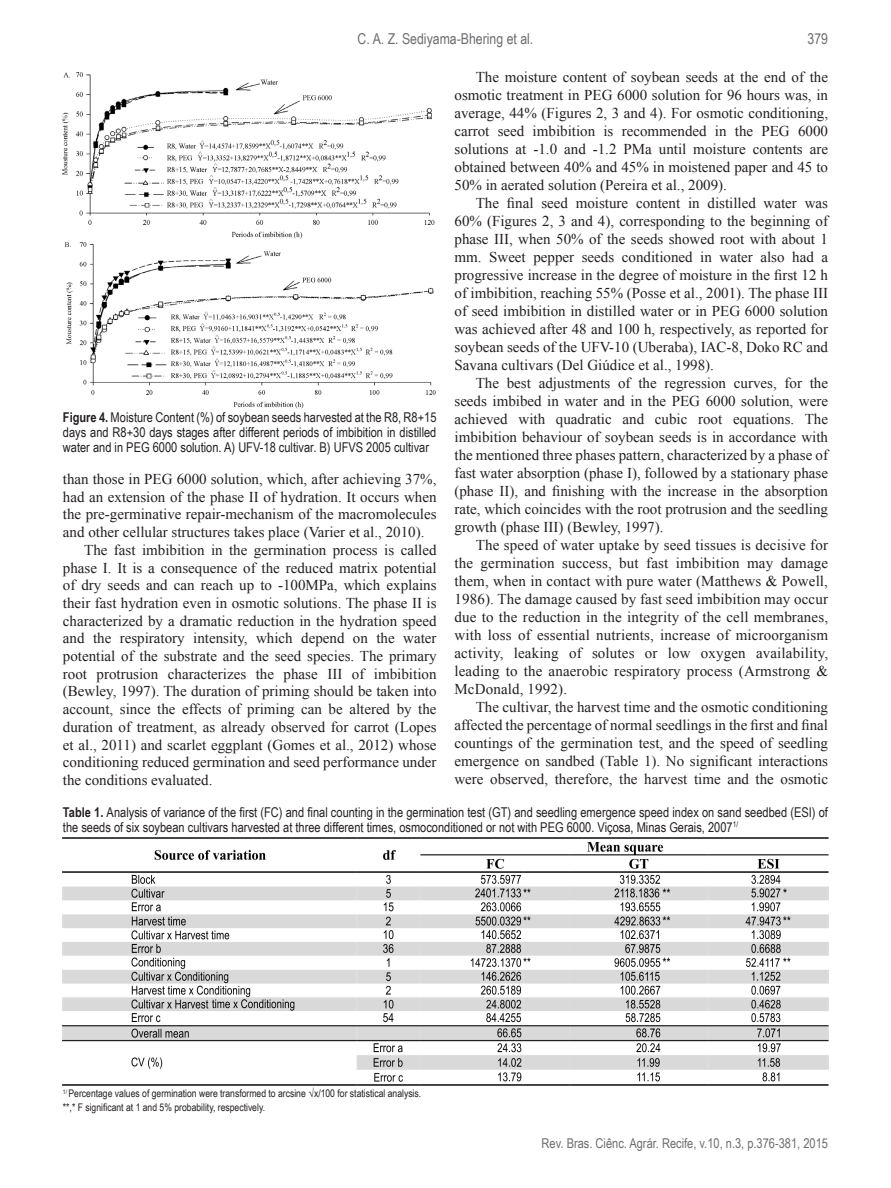
<style>
.page{position:relative;width:891px;height:1188px;background:#fff}
.page>*{position:absolute;margin:0;border:0;box-sizing:border-box;transform-origin:0 0}
.t1{font:15px/18px "Times New Roman";color:#231f20;text-align:justify}
.t2{font:15px "Arial Narrow";color:#6c6d70}
.t3{font:13.5px/15px "Arial Narrow";color:#231f20;text-align:justify}
.t4{font:13.5px "Arial Narrow";color:#6c6d70}
.t5{font:10.5px "Arial Narrow";color:#231f20}
.s1{font-weight:700}
</style>
<div class="page">
<img style="left:63px;top:72px;width:373px;height:336px">
<img style="left:63px;top:838px;width:765px;height:247px">
<p class="t2" style="left:358px;top:28px;width:177px">C. A. Z. Sediyama-Bhering et al.</p>
<p class="t2" style="left:808px;top:28px;width:22px">379</p>
<p class="t3" style="left:63px;top:410px;width:375px"><span class="s1">Figure 4.</span> Moisture Content (%) of soybean seeds harvested at the R8, R8+15 days and R8+30 days stages after different periods of imbibition in distilled water and in PEG 6000 solution. A) UFV-18 cultivar. B) UFVS 2005 cultivar</p>
<p class="t1" style="left:63px;top:470px;width:375px">than those in PEG 6000 solution, which, after achieving 37%, had an extension of the phase II of hydration. It occurs when the pre-germinative repair-mechanism of the macromolecules and other cellular structures takes place (Varier et al., 2010).</p>
<p class="t1" style="left:63px;top:541px;width:375px;text-indent:21px">The fast imbibition in the germination process is called phase I. It is a consequence of the reduced matrix potential of dry seeds and can reach up to -100MPa, which explains their fast hydration even in osmotic solutions. The phase II is characterized by a dramatic reduction in the hydration speed and the respiratory intensity, which depend on the water potential of the substrate and the seed species. The primary root protrusion characterizes the phase III of imbibition (Bewley, 1997). The duration of priming should be taken into account, since the effects of priming can be altered by the duration of treatment, as already observed for carrot (Lopes et al., 2011) and scarlet eggplant (Gomes et al., 2012) whose conditioning reduced germination and seed performance under the conditions evaluated.</p>
<p class="t1" style="left:454px;top:68px;width:375px;text-indent:21px">The moisture content of soybean seeds at the end of the osmotic treatment in PEG 6000 solution for 96 hours was, in average, 44% (Figures 2, 3 and 4). For osmotic conditioning, carrot seed imbibition is recommended in the PEG 6000 solutions at -1.0 and -1.2 PMa until moisture contents are obtained between 40% and 45% in moistened paper and 45 to 50% in aerated solution (Pereira et al., 2009).</p>
<p class="t1" style="left:454px;top:194px;width:375px;text-indent:21px">The final seed moisture content in distilled water was 60% (Figures 2, 3 and 4), corresponding to the beginning of phase III, when 50% of the seeds showed root with about 1 mm. Sweet pepper seeds conditioned in water also had a progressive increase in the degree of moisture in the first 12 h of imbibition, reaching 55% (Posse et al., 2001). The phase III of seed imbibition in distilled water or in PEG 6000 solution was achieved after 48 and 100 h, respectively, as reported for soybean seeds of the UFV-10 (Uberaba), IAC-8, Doko RC and Savana cultivars (Del Giúdice et al., 1998).</p>
<p class="t1" style="left:454px;top:374px;width:375px;text-indent:21px">The best adjustments of the regression curves, for the seeds imbibed in water and in the PEG 6000 solution, were achieved with quadratic and cubic root equations. The imbibition behaviour of soybean seeds is in accordance with the mentioned three phases pattern, characterized by a phase of fast water absorption (phase I), followed by a stationary phase (phase II), and finishing with the increase in the absorption rate, which coincides with the root protrusion and the seedling growth (phase III) (Bewley, 1997).</p>
<p class="t1" style="left:454px;top:536px;width:375px;text-indent:21px">The speed of water uptake by seed tissues is decisive for the germination success, but fast imbibition may damage them, when in contact with pure water (Matthews &amp; Powell, 1986). The damage caused by fast seed imbibition may occur due to the reduction in the integrity of the cell membranes, with loss of essential nutrients, increase of microorganism activity, leaking of solutes or low oxygen availability, leading to the anaerobic respiratory process (Armstrong &amp; McDonald, 1992).</p>
<p class="t1" style="left:454px;top:698px;width:375px;text-indent:21px">The cultivar, the harvest time and the osmotic conditioning affected the percentage of normal seedlings in the first and final countings of the germination test, and the speed of seedling emergence on sandbed (Table 1). No significant interactions were observed, therefore, the harvest time and the osmotic</p>
<p class="t3" style="left:63px;top:804px;width:767px"><span class="s1">Table 1.</span> Analysis of variance of the first (FC) and final counting in the germination test (GT) and seedling emergence speed index on sand seedbed (ESI) of the seeds of six soybean cultivars harvested at three different times, osmoconditioned or not with PEG 6000. Viçosa, Minas Gerais, 2007<sup>1/</sup></p>
<p class="t5" style="left:63px;top:1086px;width:360px"><sup>1/</sup> Percentage values of germination were transformed to arcsine √x/100 for statistical analysis.</p>
<p class="t5" style="left:63px;top:1099px;width:204px">**,* F significant at 1 and 5% probability, respectively.</p>
<p class="t4" style="left:542px;top:1134px;width:288px">Rev. Bras. Ciênc. Agrár. Recife, v.10, n.3, p.376-381, 2015</p>
</div>
